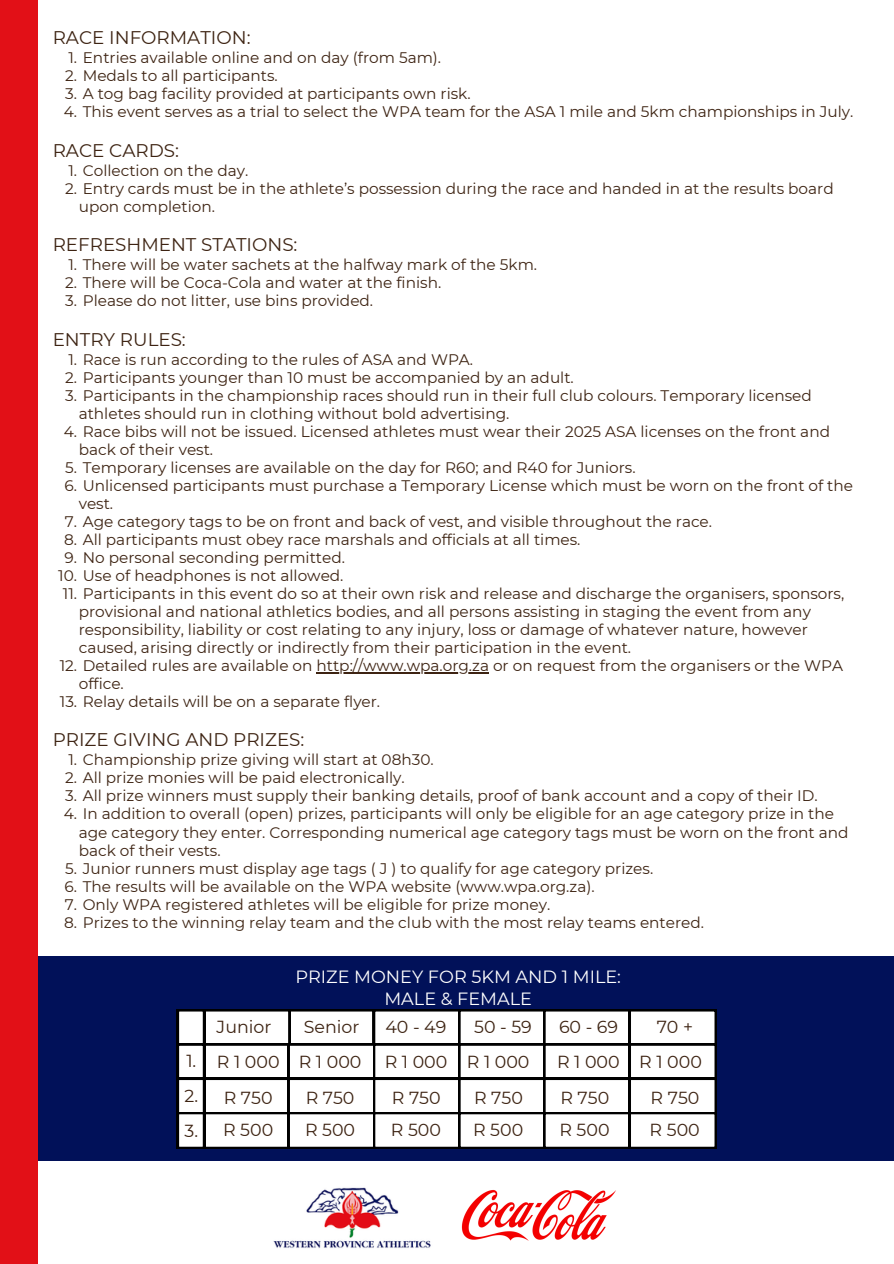
<style>
.page{position:relative;width:894px;height:1264px;background:#fff}
.page>*{position:absolute;margin:0;border:0;box-sizing:border-box;transform-origin:0 0}
.t1{font:18.3px "Montserrat";color:#3d2312}
.t2{font:17.7px/21.5px "Montserrat";color:#fff;text-align:center}
.t3{font:17.4px "Montserrat";color:#3d2312}
.t4{font:15.3px/18px "Montserrat";color:#3d2312}
</style>
<div class="page">
<div style="left:0;top:956px;width:893px;height:205px;background:#011159"></div>
<div style="left:0;top:0;width:38px;height:1263px;background:#e21017"></div>
<hr style="left:316px;top:672px;width:173px;height:1px;background:#3d2312">
<svg style="left:177px;top:1009px;width:539px;height:139px;background:#dfdfdf"></svg>
<img style="left:273px;top:1187px;width:158px;height:61px">
<img style="left:461px;top:1190px;width:155px;height:51px">
<h1 class="t1" style="left:53px;top:26px;width:199px">RACE INFORMATION:</h1>
<p class="t4" style="left:68px;top:49px;width:374px">1. Entries available online and on day (from 5am).</p>
<p class="t4" style="left:65px;top:67px;width:214px">2. Medals to all participants.</p>
<p class="t4" style="left:65px;top:85px;width:407px">3. A tog bag facility provided at participants own risk.</p>
<p class="t4" style="left:64px;top:103px;width:790px">4. This event serves as a trial to select the WPA team for the ASA 1 mile and 5km championships in July.</p>
<h1 class="t1" style="left:53px;top:139px;width:128px">RACE CARDS:</h1>
<p class="t4" style="left:68px;top:161px;width:181px">1. Collection on the day.</p>
<p class="t4" style="left:79px;top:179px;width:756px;text-indent:-13px">2. Entry cards must be in the athlete’s possession during the race and handed in at the results board upon completion.</p>
<h1 class="t1" style="left:53px;top:233px;width:246px">REFRESHMENT STATIONS:</h1>
<p class="t4" style="left:68px;top:256px;width:470px">1. There will be water sachets at the halfway mark of the 5km.</p>
<p class="t4" style="left:65px;top:274px;width:377px">2. There will be Coca-Cola and water at the finish.</p>
<p class="t4" style="left:65px;top:292px;width:309px">3. Please do not litter, use bins provided.</p>
<h1 class="t1" style="left:53px;top:328px;width:135px">ENTRY RULES:</h1>
<p class="t4" style="left:68px;top:350px;width:406px">1. Race is run according to the rules of ASA and WPA.</p>
<p class="t4" style="left:65px;top:368px;width:510px">2. Participants younger than 10 must be accompanied by an adult.</p>
<p class="t4" style="left:79px;top:386px;width:734px;text-indent:-13px">3. Participants in the championship races should run in their full club colours. Temporary licensed athletes should run in clothing without bold advertising.</p>
<p class="t4" style="left:79px;top:422px;width:752px;text-indent:-15px">4. Race bibs will not be issued. Licensed athletes must wear their 2025 ASA licenses on the front and back of their vest.</p>
<p class="t4" style="left:65px;top:458px;width:571px">5. Temporary licenses are available on the day for R60; and R40 for Juniors.</p>
<p class="t4" style="left:79px;top:476px;width:775px;text-indent:-14px">6. Unlicensed participants must purchase a Temporary License which must be worn on the front of the vest.</p>
<p class="t4" style="left:65px;top:512px;width:648px">7. Age category tags to be on front and back of vest, and visible throughout the race.</p>
<p class="t4" style="left:64px;top:530px;width:517px">8. All participants must obey race marshals and officials at all times.</p>
<p class="t4" style="left:65px;top:548px;width:282px">9. No personal seconding permitted.</p>
<p class="t4" style="left:58px;top:566px;width:286px">10. Use of headphones is not allowed.</p>
<p class="t4" style="left:79px;top:584px;width:766px;text-indent:-16px">11. Participants in this event do so at their own risk and release and discharge the organisers, sponsors, provisional and national athletics bodies, and all persons assisting in staging the event from any responsibility, liability or cost relating to any injury, loss or damage of whatever nature, however caused, arising directly or indirectly from their participation in the event.</p>
<p class="t4" style="left:60px;top:656px;width:784px">12. Detailed rules are available on http://www.wpa.org.za or on request from the organisers or the WPA</p>
<p class="t4" style="left:79px;top:674px;width:47px">office.</p>
<h1 class="t4" style="left:60px;top:692px;width:322px">13. Relay details will be on a separate flyer.</h1>
<p class="t1" style="left:53px;top:728px;width:253px">PRIZE GIVING AND PRIZES:</p>
<p class="t4" style="left:68px;top:751px;width:367px">1. Championship prize giving will start at 08h30.</p>
<p class="t4" style="left:65px;top:769px;width:341px">2. All prize monies will be paid electronically.</p>
<p class="t4" style="left:65px;top:787px;width:753px">3. All prize winners must supply their banking details, proof of bank account and a copy of their ID.</p>
<p class="t4" style="left:79px;top:805px;width:771px;text-indent:-15px">4. In addition to overall (open) prizes, participants will only be eligible for an age category prize in the age category they enter. Corresponding numerical age category tags must be worn on the front and back of their vests.</p>
<p class="t4" style="left:65px;top:859px;width:589px">5. Junior runners must display age tags ( J ) to qualify for age category prizes.</p>
<p class="t4" style="left:65px;top:877px;width:531px">6. The results will be available on the WPA website (www.wpa.org.za).</p>
<p class="t4" style="left:65px;top:895px;width:487px">7. Only WPA registered athletes will be eligible for prize money.</p>
<h1 class="t4" style="left:64px;top:913px;width:641px">8. Prizes to the winning relay team and the club with the most relay teams entered.</h1>
<h1 class="t2" style="left:295px;top:966px;width:327px">PRIZE MONEY FOR 5KM AND 1 MILE:<br>MALE &amp; FEMALE</h1>
<h2 class="t3" style="left:186px;top:1050px;width:11px">1.</h2>
<h2 class="t3" style="left:184px;top:1084px;width:15px">2.</h2>
<h2 class="t3" style="left:184px;top:1119px;width:15px">3.</h2>
<h2 class="t3" style="left:216px;top:1015px;width:56px">Junior</h2>
<h2 class="t3" style="left:304px;top:1015px;width:57px">Senior</h2>
<h2 class="t3" style="left:385px;top:1015px;width:62px">40 - 49</h2>
<h2 class="t3" style="left:474px;top:1015px;width:59px">50 - 59</h2>
<h1 class="t3" style="left:559px;top:1015px;width:61px">60 - 69</h1>
<h1 class="t3" style="left:656px;top:1015px;width:38px">70 +</h1>
<h1 class="t3" style="left:217px;top:1050px;width:64px">R 1 000</h1>
<h1 class="t3" style="left:299px;top:1050px;width:64px">R 1 000</h1>
<h1 class="t3" style="left:384px;top:1050px;width:64px">R 1 000</h1>
<h2 class="t3" style="left:466px;top:1050px;width:64px">R 1 000</h2>
<h1 class="t3" style="left:557px;top:1050px;width:64px">R 1 000</h1>
<h1 class="t3" style="left:639px;top:1050px;width:64px">R 1 000</h1>
<h1 class="t3" style="left:224px;top:1086px;width:50px">R 750</h1>
<h1 class="t3" style="left:305px;top:1086px;width:50px">R 750</h1>
<h1 class="t3" style="left:392px;top:1086px;width:50px">R 750</h1>
<h1 class="t3" style="left:474px;top:1086px;width:50px">R 750</h1>
<h2 class="t3" style="left:560px;top:1086px;width:50px">R 750</h2>
<h1 class="t3" style="left:650px;top:1086px;width:50px">R 750</h1>
<h1 class="t3" style="left:223px;top:1118px;width:52px">R 500</h1>
<h1 class="t3" style="left:305px;top:1118px;width:52px">R 500</h1>
<h1 class="t3" style="left:391px;top:1118px;width:52px">R 500</h1>
<h1 class="t3" style="left:473px;top:1118px;width:52px">R 500</h1>
<h1 class="t3" style="left:559px;top:1118px;width:52px">R 500</h1>
<p class="t3" style="left:649px;top:1118px;width:52px">R 500</p>
</div>
